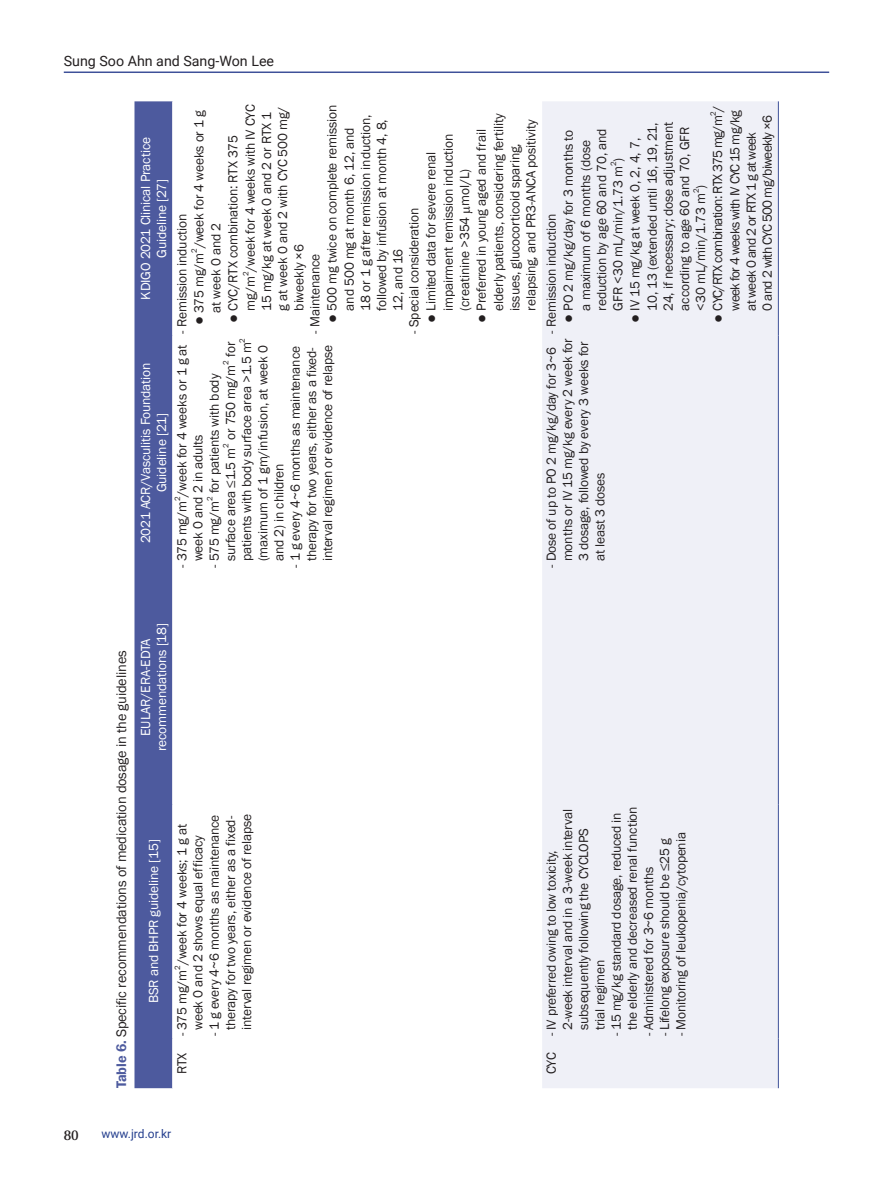
<style>
.page{position:relative;width:893px;height:1191px;background:#fff}
.page>*{position:absolute;margin:0;border:0;box-sizing:border-box;transform-origin:0 0}
.t1{font:15px "Utopia Std Capt";color:#231f20}
.t2{font:14.25px "Franklin Gothic";letter-spacing:-.01em;color:#231f20}
.t3{font:14.25px "Roboto";color:#231f20}
.t4{font:13.5px/16.2px "Franklin Gothic";letter-spacing:-.01em;color:#231f20}
.t5{font:13.5px/16.2px "Franklin Gothic";letter-spacing:-.01em;color:#fff;text-align:center}
.t6{font:13.5px/16.2px "Franklin Gothic";letter-spacing:-.05em;color:#231f20}
.t7{font:12px "Roboto";color:#253f8e}
.t8{font:7.8px "Franklin Gothic";color:#231f20}
.s1{font-family:"Times New Roman";font-weight:700;font-size:15px}
.s2{font-weight:600;color:#4d5a9e}
</style>
<div class="page">
<hr style="left:64px;top:71px;width:765px;height:2px;background:#3f5199">
<div style="left:134px;top:101px;width:38px;height:987px;background:#4d5a9e"></div>
<div style="left:542px;top:101px;width:236px;height:987px;background:#eff0f7"></div>
<hr style="left:778px;top:1038px;width:1px;height:50px;background:#3f5199">
<hr style="left:778px;top:804px;width:1px;height:234px;background:#3f5199">
<hr style="left:778px;top:570px;width:1px;height:234px;background:#3f5199">
<hr style="left:778px;top:336px;width:1px;height:234px;background:#3f5199">
<hr style="left:778px;top:101px;width:1px;height:235px;background:#3f5199">
<p class="t3" style="left:64px;top:51px;width:212px">Sung Soo Ahn and Sang-Won Lee</p>
<p class="t5" style="left:138px;top:300px;width:164px;rotate:-90deg">KDIGO 2021 Clinical Practice<br>Guideline [27]</p>
<p class="t4" style="left:225px;top:310px;width:208px;line-height:17.2px;text-indent:-12px;rotate:-90deg"><span class="s1">●</span> CYC/RTX combination: RTX 375 mg/m /week for 4 weeks with IV CYC</p>
<p class="t4" style="left:324px;top:310px;width:207px;text-indent:-12px;rotate:-90deg"><span class="s1">●</span> 500 mg twice on complete remission and 500 mg at month 6, 12, and<br>18 or 1 g after remission induction, followed by infusion at month 4, 8,<br>12, and 16</p>
<p class="t4" style="left:259px;top:310px;width:206px;rotate:-90deg">15 mg/kg at week 0 and 2 or RTX 1 g at week 0 and 2 with CYC 500 mg/ biweekly ×6</p>
<p class="t4" style="left:191px;top:325px;width:216px;rotate:-90deg"><span class="s1">●</span> 375 mg/m /week for 4 weeks or 1 g</p>
<p class="t4" style="left:473px;top:310px;width:198px;text-indent:-12px;rotate:-90deg"><span class="s1">●</span> Preferred in young aged and frail elderly patients, considering fertility issues, glucocorticoid sparing, relapsing, and PR3-ANCA positivity</p>
<p class="t4" style="left:423px;top:310px;width:178px;line-height:16.8px;text-indent:-12px;rotate:-90deg"><span class="s1">●</span> Limited data for severe renal impairment remission induction (creatinine &gt;354 mol/L)</p>
<p class="t4" style="left:406px;top:333px;width:128px;rotate:-90deg">- Special consideration</p>
<p class="t4" style="left:174px;top:333px;width:121px;rotate:-90deg">- Remission induction</p>
<p class="t4" style="left:208px;top:313px;width:92px;rotate:-90deg">at week 0 and 2</p>
<p class="t8" style="left:190px;top:253px;width:6px;rotate:-90deg">2</p>
<p class="t4" style="left:307px;top:333px;width:81px;rotate:-90deg">- Maintenance</p>
<p class="t8" style="left:241px;top:276px;width:6px;rotate:-90deg">2</p>
<p class="t8" style="left:237px;top:342px;width:6px;rotate:-90deg">2</p>
<p class="t4" style="left:223px;top:561px;width:221px;text-align:right;rotate:-90deg">for<br>patients with body surface area &gt;1.5 m</p>
<p class="t4" style="left:174px;top:568px;width:225px;rotate:-90deg">- 375 mg/m /week for 4 weeks or 1 g at</p>
<p class="t4" style="left:255px;top:561px;width:218px;rotate:-90deg">(maximum of 1 gm/infusion, at week 0 and 2) in children</p>
<p class="t4" style="left:287px;top:568px;width:224px;text-align:center;rotate:-90deg">- 1 g every 4~6 months as maintenance therapy for two years, either as a fixed&shy;interval regimen or evidence of relapse</p>
<p class="t8" style="left:221px;top:364px;width:6px;rotate:-90deg">2</p>
<p class="t5" style="left:138px;top:543px;width:182px;rotate:-90deg">2021 ACR/Vasculitis Foundation<br>Guideline [21]</p>
<p class="t4" style="left:223px;top:440px;width:77px;rotate:-90deg">or 750 mg/m</p>
<p class="t4" style="left:206px;top:561px;width:189px;text-indent:68px;rotate:-90deg">for patients with body surface area ≤1.5 m</p>
<p class="t4" style="left:190px;top:561px;width:128px;rotate:-90deg">week 0 and 2 in adults</p>
<p class="t8" style="left:221px;top:447px;width:6px;rotate:-90deg">2</p>
<p class="t8" style="left:205px;top:501px;width:6px;rotate:-90deg">2</p>
<p class="t8" style="left:173px;top:501px;width:6px;rotate:-90deg">2</p>
<p class="t4" style="left:206px;top:568px;width:68px;rotate:-90deg">- 575 mg/m</p>
<p class="t6" style="left:710px;top:323px;width:219px;rotate:-90deg"><span class="s1">●</span> CYC/RTX combination: RTX 375 mg/m /</p>
<p class="t8" style="left:708px;top:116px;width:6px;rotate:-90deg">2</p>
<p class="t6" style="left:727px;top:310px;width:202px;rotate:-90deg">week for 4 weeks with IV CYC 15 mg/kg at week 0 and 2 or RTX 1 g at week<br>0 and 2 with CYC 500 mg/biweekly ×6</p>
<p class="t4" style="left:627px;top:310px;width:190px;text-indent:-12px;rotate:-90deg"><span class="s1">●</span> IV 15 mg/kg at week 0, 2, 4, 7,<br>10, 13 (extended until 16, 19, 21,<br>24, if necessary; dose adjustment according to age 60 and 70, GFR &lt;30 mL/min/1.73 m )</p>
<p class="t4" style="left:560px;top:310px;width:184px;text-indent:-12px;rotate:-90deg"><span class="s1">●</span> PO 2 mg/kg/day for 3 months to a maximum of 6 months (dose reduction by age 60 and 70, and<br>GFR &lt;30 mL/min/1.73 m )</p>
<p class="t8" style="left:609px;top:166px;width:6px;rotate:-90deg">2</p>
<p class="t8" style="left:691px;top:193px;width:6px;rotate:-90deg">2</p>
<p class="t4" style="left:544px;top:333px;width:121px;rotate:-90deg">- Remission induction</p>
<p class="t4" style="left:544px;top:561px;width:224px;text-indent:-6px;rotate:-90deg">- Dose of up to PO 2 mg/kg/day for 3~6 months or IV 15 mg/kg every 2 week for<br>3 dosage, followed by every 3 weeks for at least 3 doses</p>
<p class="t2" style="left:113px;top:1088px;width:439px;rotate:-90deg"><span class="s2">Table 6.</span> Specific recommendations of medication dosage in the guidelines</p>
<p class="t5" style="left:138px;top:751px;width:129px;rotate:-90deg">EULAR/ERA-EDTA recommendations [18]</p>
<p class="t5" style="left:146px;top:1003px;width:165px;rotate:-90deg">BSR and BHPR guideline [15]</p>
<p class="t4" style="left:206px;top:1036px;width:224px;text-align:center;rotate:-90deg">- 1 g every 4~6 months as maintenance therapy for two years, either as a fixed&shy;interval regimen or evidence of relapse</p>
<p class="t4" style="left:174px;top:1074px;width:251px;rotate:-90deg">RTX - 375 mg/m /week for 4 weeks; 1 g at</p>
<p class="t4" style="left:190px;top:1030px;width:196px;rotate:-90deg">week 0 and 2 shows equal efficacy</p>
<p class="t8" style="left:173px;top:969px;width:6px;rotate:-90deg">2</p>
<p class="t1" style="left:64px;top:1126px;width:17px">80</p>
<p class="t7" style="left:102px;top:1125px;width:71px">www.jrd.or.kr</p>
<p class="t4" style="left:544px;top:1030px;width:222px;text-indent:-44px;rotate:-90deg">CYC - IV preferred owing to low toxicity,<br>2-week interval and in a 3-week interval subsequently following the CYCLOPS trial regimen</p>
<p class="t4" style="left:608px;top:1036px;width:232px;text-align:center;rotate:-90deg">- 15 mg/kg standard dosage, reduced in the elderly and decreased renal function</p>
<p class="t4" style="left:657px;top:1036px;width:199px;rotate:-90deg">- Lifelong exposure should be ≤25 g</p>
<p class="t4" style="left:673px;top:1036px;width:206px;rotate:-90deg">- Monitoring of leukopenia/cytopenia</p>
<p class="t4" style="left:641px;top:1036px;width:171px;rotate:-90deg">- Administered for 3~6 months</p>
</div>
